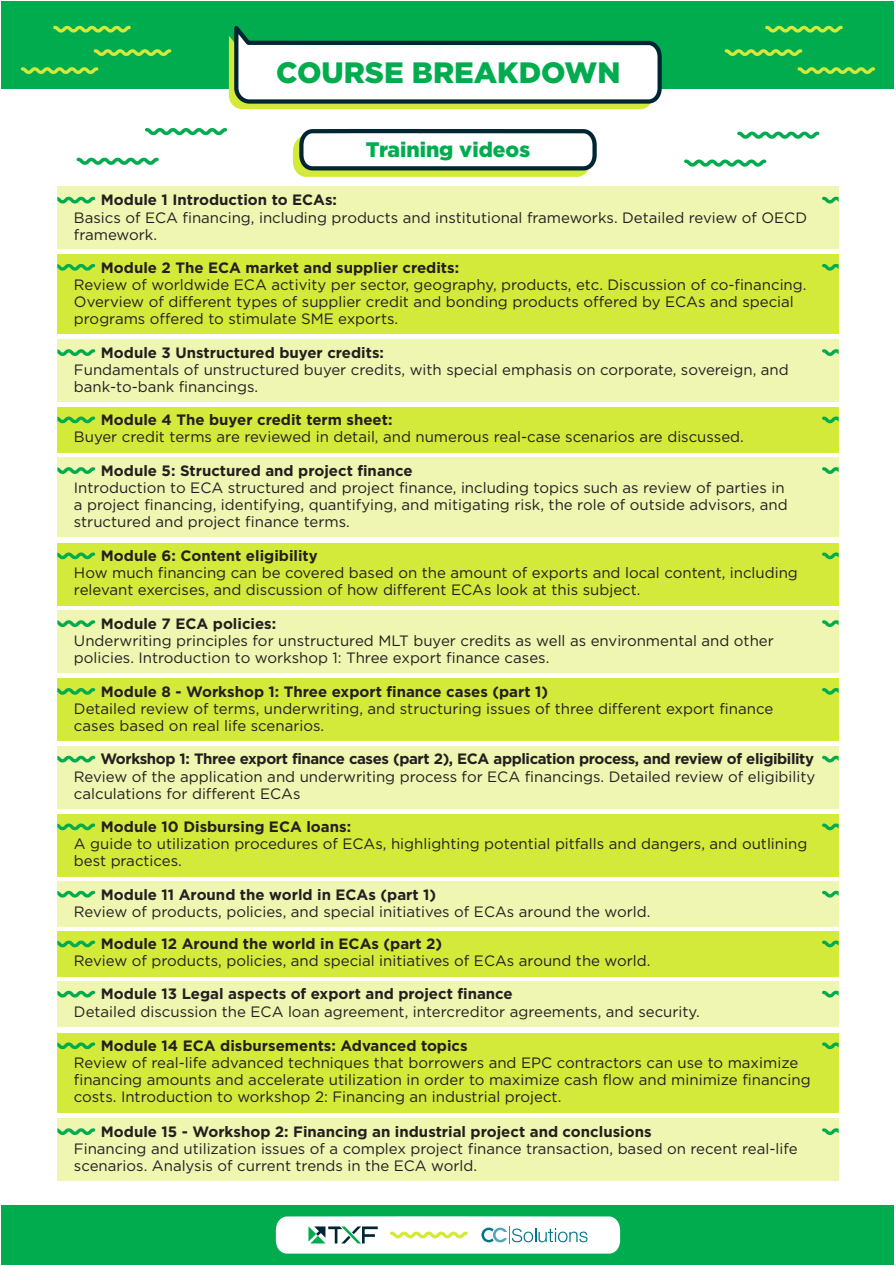
<style>
.page{position:relative;width:896px;height:1266px;background:#fff}
.page>*{position:absolute;margin:0;border:0;box-sizing:border-box;transform-origin:0 0}
.t1{font:900 29.4px "Gotham";color:#00ac4e}
.t2{font:900 21px "Gotham";color:#00ac4e}
.t3{font:15px/17.1px "Gotham";color:#231f20}
.t4{font:700 15px "Gotham";color:#231f20}
.t5{font:700 15px "Gotham";letter-spacing:-.025em;color:#231f20}
</style>
<div class="page">
<div style="left:57px;top:186px;width:782px;height:63px;background:#eef6b2"></div>
<div style="left:57px;top:339px;width:782px;height:63px;background:#eef6b2"></div>
<div style="left:57px;top:543px;width:782px;height:62px;background:#d4ea3a"></div>
<div style="left:57px;top:610px;width:782px;height:63px;background:#eef6b2"></div>
<div style="left:57px;top:678px;width:782px;height:63px;background:#d4ea3a"></div>
<div style="left:57px;top:746px;width:782px;height:63px;background:#eef6b2"></div>
<div style="left:57px;top:814px;width:782px;height:62px;background:#d4ea3a"></div>
<div style="left:57px;top:981px;width:782px;height:46px;background:#eef6b2"></div>
<div style="left:57px;top:881px;width:782px;height:46px;background:#eef6b2"></div>
<div style="left:57px;top:931px;width:782px;height:45px;background:#d4ea3a"></div>
<div style="left:57px;top:407px;width:782px;height:45px;background:#d4ea3a"></div>
<div style="left:57px;top:1118px;width:782px;height:63px;background:#eef6b2"></div>
<div style="left:57px;top:1033px;width:782px;height:79px;background:#d4ea3a"></div>
<div style="left:57px;top:254px;width:782px;height:80px;background:#d4ea3a"></div>
<div style="left:57px;top:457px;width:782px;height:80px;background:#eef6b2"></div>
<div style="left:2px;top:2px;width:892px;height:87px;background:#00ac4e"></div>
<div style="left:2px;top:1205px;width:892px;height:59px;background:#00ac4e"></div>
<svg style="left:229px;top:26px;width:433px;height:83px"></svg>
<svg style="left:292px;top:129px;width:305px;height:48px"></svg>
<svg style="left:57px;top:197px;width:38px;height:6px"></svg>
<svg style="left:57px;top:264px;width:38px;height:7px"></svg>
<svg style="left:57px;top:349px;width:38px;height:7px"></svg>
<svg style="left:57px;top:416px;width:38px;height:7px"></svg>
<svg style="left:57px;top:467px;width:38px;height:7px"></svg>
<svg style="left:57px;top:552px;width:38px;height:7px"></svg>
<svg style="left:57px;top:620px;width:38px;height:7px"></svg>
<svg style="left:57px;top:688px;width:38px;height:7px"></svg>
<svg style="left:57px;top:756px;width:38px;height:6px"></svg>
<svg style="left:57px;top:823px;width:38px;height:7px"></svg>
<svg style="left:57px;top:891px;width:38px;height:6px"></svg>
<svg style="left:57px;top:940px;width:38px;height:7px"></svg>
<svg style="left:57px;top:991px;width:38px;height:6px"></svg>
<svg style="left:57px;top:1042px;width:38px;height:7px"></svg>
<svg style="left:57px;top:1128px;width:38px;height:7px"></svg>
<svg style="left:822px;top:197px;width:17px;height:6px"></svg>
<svg style="left:822px;top:264px;width:17px;height:7px"></svg>
<svg style="left:822px;top:349px;width:17px;height:7px"></svg>
<svg style="left:822px;top:416px;width:17px;height:7px"></svg>
<svg style="left:822px;top:467px;width:17px;height:7px"></svg>
<svg style="left:822px;top:552px;width:17px;height:7px"></svg>
<svg style="left:822px;top:620px;width:17px;height:7px"></svg>
<svg style="left:822px;top:688px;width:17px;height:7px"></svg>
<svg style="left:822px;top:756px;width:17px;height:6px"></svg>
<svg style="left:822px;top:823px;width:17px;height:7px"></svg>
<svg style="left:822px;top:891px;width:17px;height:6px"></svg>
<svg style="left:822px;top:940px;width:17px;height:7px"></svg>
<svg style="left:822px;top:991px;width:17px;height:6px"></svg>
<svg style="left:822px;top:1042px;width:17px;height:7px"></svg>
<svg style="left:822px;top:1128px;width:17px;height:7px"></svg>
<svg style="left:21px;top:67px;width:77px;height:7px"></svg>
<svg style="left:797px;top:67px;width:78px;height:7px"></svg>
<svg style="left:94px;top:49px;width:77px;height:7px"></svg>
<svg style="left:725px;top:49px;width:77px;height:7px"></svg>
<svg style="left:53px;top:26px;width:78px;height:7px"></svg>
<svg style="left:765px;top:26px;width:78px;height:7px"></svg>
<svg style="left:145px;top:128px;width:82px;height:7px"></svg>
<svg style="left:77px;top:158px;width:82px;height:7px"></svg>
<svg style="left:684px;top:159px;width:82px;height:8px"></svg>
<svg style="left:737px;top:132px;width:82px;height:7px"></svg>
<svg style="left:276px;top:1216px;width:344px;height:37px;background:#e7f2eb"></svg>
<h1 class="t1" style="left:276px;top:60px;width:346px">COURSE BREAKDOWN</h1>
<h2 class="t2" style="left:366px;top:140px;width:166px">Training videos</h2>
<p class="t4" style="left:101px;top:193px;width:238px">Module 1 Introduction to ECAs:</p>
<p class="t3" style="left:74px;top:209px;width:735px">Basics of ECA financing, including products and institutional frameworks. Detailed review of OECD framework.</p>
<p class="t4" style="left:101px;top:261px;width:360px">Module 2 The ECA market and supplier credits:</p>
<p class="t3" style="left:74px;top:277px;width:734px">Review of worldwide ECA activity per sector, geography, products, etc. Discussion of co-financing.<br>Overview of different types of supplier credit and bonding products offered by ECAs and special programs offered to stimulate SME exports.</p>
<p class="t4" style="left:101px;top:346px;width:285px">Module 3 Unstructured buyer credits:</p>
<p class="t3" style="left:74px;top:362px;width:716px">Fundamentals of unstructured buyer credits, with special emphasis on corporate, sovereign, and bank-to-bank financings.</p>
<p class="t4" style="left:101px;top:413px;width:293px">Module 4 The buyer credit term sheet:</p>
<p class="t3" style="left:74px;top:429px;width:671px">Buyer credit terms are reviewed in detail, and numerous real-case scenarios are discussed.</p>
<p class="t4" style="left:101px;top:464px;width:313px">Module 5: Structured and project finance</p>
<p class="t3" style="left:74px;top:480px;width:715px">Introduction to ECA structured and project finance, including topics such as review of parties in a project financing, identifying, quantifying, and mitigating risk, the role of outside advisors, and structured and project finance terms.</p>
<p class="t4" style="left:101px;top:549px;width:218px">Module 6: Content eligibility</p>
<p class="t3" style="left:74px;top:565px;width:725px">How much financing can be covered based on the amount of exports and local content, including relevant exercises, and discussion of how different ECAs look at this subject.</p>
<p class="t4" style="left:101px;top:617px;width:177px">Module 7 ECA policies:</p>
<p class="t3" style="left:74px;top:633px;width:701px">Underwriting principles for unstructured MLT buyer credits as well as environmental and other policies. Introduction to workshop 1: Three export finance cases.</p>
<p class="t4" style="left:101px;top:685px;width:449px">Module 8 - Workshop 1: Three export finance cases (part 1)</p>
<p class="t3" style="left:74px;top:701px;width:701px">Detailed review of terms, underwriting, and structuring issues of three different export finance cases based on real life scenarios.</p>
<p class="t5" style="left:100px;top:752px;width:715px">Workshop 1: Three export finance cases (part 2), ECA application process, and review of eligibility</p>
<p class="t3" style="left:74px;top:768px;width:743px">Review of the application and underwriting process for ECA financings. Detailed review of eligibility calculations for different ECAs</p>
<p class="t4" style="left:101px;top:820px;width:252px">Module 10 Disbursing ECA loans:</p>
<p class="t3" style="left:74px;top:836px;width:735px">A guide to utilization procedures of ECAs, highlighting potential pitfalls and dangers, and outlining best practices.</p>
<p class="t4" style="left:101px;top:887px;width:337px">Module 11 Around the world in ECAs (part 1)</p>
<p class="t3" style="left:74px;top:903px;width:578px">Review of products, policies, and special initiatives of ECAs around the world.</p>
<p class="t4" style="left:101px;top:937px;width:343px">Module 12 Around the world in ECAs (part 2)</p>
<p class="t3" style="left:74px;top:953px;width:578px">Review of products, policies, and special initiatives of ECAs around the world.</p>
<p class="t4" style="left:101px;top:987px;width:413px">Module 13 Legal aspects of export and project finance</p>
<p class="t3" style="left:74px;top:1003px;width:627px">Detailed discussion the ECA loan agreement, intercreditor agreements, and security.</p>
<p class="t4" style="left:101px;top:1039px;width:368px">Module 14 ECA disbursements: Advanced topics</p>
<p class="t3" style="left:74px;top:1055px;width:738px">Review of real-life advanced techniques that borrowers and EPC contractors can use to maximize financing amounts and accelerate utilization in order to maximize cash flow and minimize financing costs. Introduction to workshop 2: Financing an industrial project.</p>
<p class="t4" style="left:101px;top:1125px;width:552px">Module 15 - Workshop 2: Financing an industrial project and conclusions</p>
<p class="t3" style="left:74px;top:1141px;width:725px">Financing and utilization issues of a complex project finance transaction, based on recent real-life scenarios. Analysis of current trends in the ECA world.</p>
</div>
